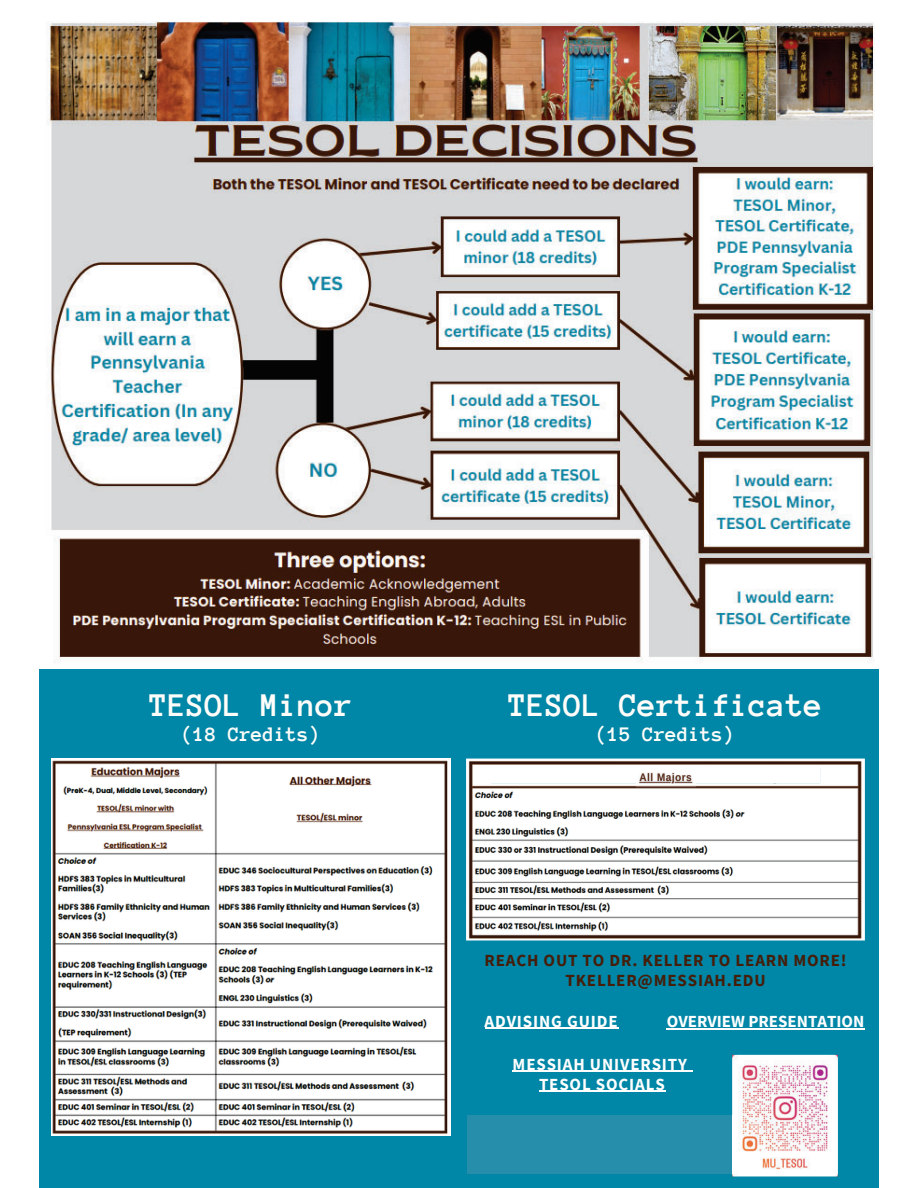
<style>
.page{position:relative;width:918px;height:1188px;background:#fff}
.page>*{position:absolute;margin:0;border:0;box-sizing:border-box;transform-origin:0 0}
.t1{font:700 33.9px "Anonymous Pro";color:#fefdfa}
.t2{font:700 21.15px "Anonymous Pro";color:#fefdfa}
.t3{font:700 16.95px/20.1px "Source Sans Pro";letter-spacing:.05em;color:#451e0a;text-align:center}
.t4{font:700 16.95px/20.1px "Source Sans Pro";letter-spacing:.05em;color:#fefefe;text-align:center}
.t5{font:700 16.95px "Source Sans Pro";color:#fff}
.t6{font:700 16.95px "Source Sans Pro";letter-spacing:.05em;color:#fff}
</style>
<div class="page">
<div style="left:39px;top:0;width:840px;height:1188px;background:#0086a6"></div>
<img style="left:39px;top:0;width:840px;height:669px">
<img style="left:52px;top:759px;width:399px;height:376px">
<img style="left:466px;top:759px;width:399px;height:182px">
<div style="left:491px;top:767px;width:329px;height:16px;background:#fff"></div>
<img style="left:732px;top:1055px;width:106px;height:121px">
<img style="left:637px;top:772px;width:58px;height:15px">
<hr style="left:485px;top:1028px;width:134px;height:1px;background:#fff">
<hr style="left:513px;top:1071px;width:77px;height:1px;background:#fefefe">
<hr style="left:590px;top:1071px;width:98px;height:1px;background:#fefefe">
<hr style="left:539px;top:1091px;width:127px;height:1px;background:#fefefe">
<div style="left:468px;top:1115px;width:268px;height:58px;background:#268daa"></div>
<hr style="left:667px;top:1028px;width:78px;height:1px;background:#fff">
<hr style="left:745px;top:1028px;width:120px;height:1px;background:#fff">
<h1 class="t1" style="left:150px;top:689px;width:205px">TESOL Minor</h1>
<p class="t2" style="left:182px;top:724px;width:140px">(18 Credits)</p>
<h1 class="t1" style="left:509px;top:689px;width:316px">TESOL Certificate</h1>
<p class="t2" style="left:596px;top:724px;width:140px">(15 Credits)</p>
<p class="t3" style="left:485px;top:950px;width:364px">REACH OUT TO DR. KELLER TO LEARN MORE!<br>TKELLER@MESSIAH.EDU</p>
<p class="t6" style="left:485px;top:1010px;width:135px">ADVISING GUIDE</p>
<p class="t4" style="left:513px;top:1054px;width:176px">MESSIAH UNIVERSITY<br>TESOL SOCIALS</p>
<p class="t5" style="left:667px;top:1011px;width:199px">OVERVIEW PRESENTATION</p>
</div>
